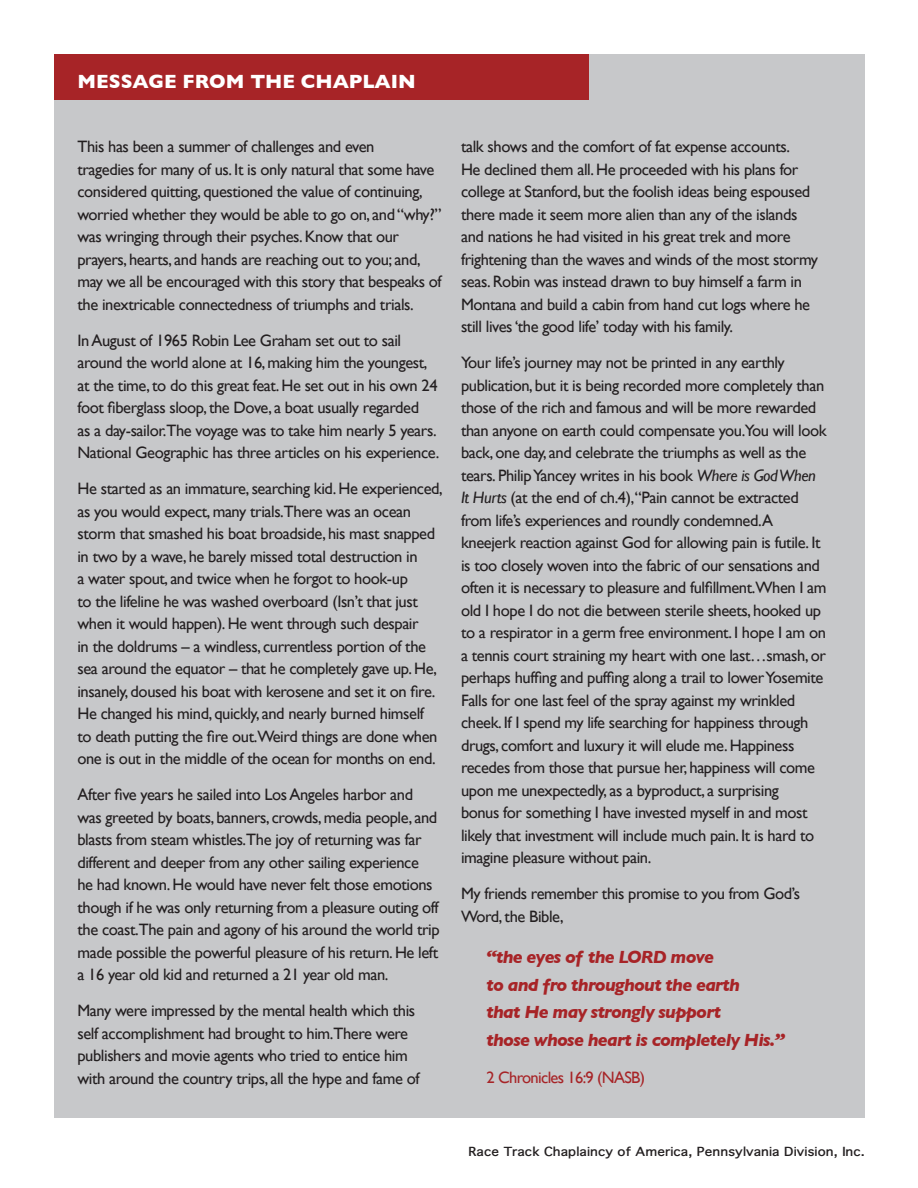
<style>
.page{position:relative;width:918px;height:1188px;background:#fff}
.page>*{position:absolute;margin:0;border:0;box-sizing:border-box;transform-origin:0 0}
.t1{font:700 19.5px "Gill Sans";color:#fff}
.t2{font:italic 700 18px/27.8px "Gill Sans";letter-spacing:-.04em;color:#a72427}
.t3{font:16.5px/22.5px "Gill Sans";letter-spacing:-.025em;color:#231f20}
.t4{font:16.5px "Gill Sans";letter-spacing:-.04em;color:#a72427}
.t5{font:700 12.15px "Thonburi";color:#231f20;scale:1.11 1}
.s1{font-style:italic}
</style>
<div class="page">
<div style="left:54px;top:54px;width:811px;height:1064px;background:#c7c8ca"></div>
<div style="left:54px;top:54px;width:535px;height:46px;background:#a72427"></div>
<p class="t1" style="left:77px;top:70px;width:340px">MESSAGE FROM THE CHAPLAIN</p>
<p class="t3" style="left:77px;top:135px;width:366px">This has been a summer of challenges and even<br>tragedies for many of us. It is only natural that some have considered quitting, questioned the value of continuing, worried whether they would be able to go on, and “why?” was wringing through their psyches. Know that our prayers, hearts, and hands are reaching out to you; and, may we all be encouraged with this story that bespeaks of the inextricable connectedness of triumphs and trials.</p>
<p class="t3" style="left:77px;top:329px;width:363px">In August of 1965 Robin Lee Graham set out to sail around the world alone at 16, making him the youngest, at the time, to do this great feat. He set out in his own 24 foot fiberglass sloop, the Dove, a boat usually regarded<br>as a day-sailor.The voyage was to take him nearly 5 years.<br>National Geographic has three articles on his experience.</p>
<p class="t3" style="left:77px;top:477px;width:367px">He started as an immature, searching kid. He experienced, as you would expect, many trials.There was an ocean storm that smashed his boat broadside, his mast snapped in two by a wave, he barely missed total destruction in<br>a water spout, and twice when he forgot to hook-up<br>to the lifeline he was washed overboard (Isn’t that just when it would happen). He went through such despair<br>in the doldrums – a windless, currentless portion of the sea around the equator – that he completely gave up. He, insanely, doused his boat with kerosene and set it on fire.<br>He changed his mind, quickly, and nearly burned himself<br>to death putting the fire out.Weird things are done when one is out in the middle of the ocean for months on end.</p>
<p class="t3" style="left:77px;top:783px;width:364px">After five years he sailed into Los Angeles harbor and was greeted by boats, banners, crowds, media people, and blasts from steam whistles.The joy of returning was far different and deeper from any other sailing experience<br>he had known. He would have never felt those emotions though if he was only returning from a pleasure outing off the coast.The pain and agony of his around the world trip made possible the powerful pleasure of his return. He left a 16 year old kid and returned a 21 year old man.</p>
<p class="t3" style="left:77px;top:999px;width:344px">Many were impressed by the mental health which this self accomplishment had brought to him.There were publishers and movie agents who tried to entice him with around the country trips, all the hype and fame of</p>
<p class="t3" style="left:461px;top:135px;width:358px">talk shows and the comfort of fat expense accounts.<br>He declined them all. He proceeded with his plans for college at Stanford, but the foolish ideas being espoused there made it seem more alien than any of the islands and nations he had visited in his great trek and more frightening than the waves and winds of the most stormy seas. Robin was instead drawn to buy himself a farm in Montana and build a cabin from hand cut logs where he still lives ‘the good life’ today with his family.</p>
<p class="t3" style="left:461px;top:351px;width:367px">Your life’s journey may not be printed in any earthly publication, but it is being recorded more completely than those of the rich and famous and will be more rewarded than anyone on earth could compensate you.You will look back, one day, and celebrate the triumphs as well as the tears. Philip Yancey writes in his book <span class="s1">Where is God When It Hurts</span> (at the end of ch.4),“Pain cannot be extracted from life’s experiences and roundly condemned.A kneejerk reaction against God for allowing pain is futile. It is too closely woven into the fabric of our sensations and often it is necessary to pleasure and fulfillment.When I am old I hope I do not die between sterile sheets, hooked up to a respirator in a germ free environment. I hope I am on a tennis court straining my heart with one last…smash, or perhaps huffing and puffing along a trail to lower Yosemite Falls for one last feel of the spray against my wrinkled cheek. If I spend my life searching for happiness through drugs, comfort and luxury it will elude me. Happiness recedes from those that pursue her, happiness will come upon me unexpectedly, as a byproduct, a surprising<br>bonus for something I have invested myself in and most likely that investment will include much pain. It is hard to imagine pleasure without pain.</p>
<p class="t3" style="left:461px;top:882px;width:341px">My friends remember this promise to you from God’s<br>Word, the Bible,</p>
<p class="t2" style="left:487px;top:943px;width:300px">“the eyes of the LORD move<br>to and fro throughout the earth<br>that He may strongly support<br>those whose heart is completely His.”</p>
<p class="t4" style="left:487px;top:1068px;width:160px">2 Chronicles 16:9 (NASB)</p>
<p class="t5" style="left:468px;top:1141px;width:359px">Race Track Chaplaincy of America, Pennsylvania Division, Inc.</p>
</div>
